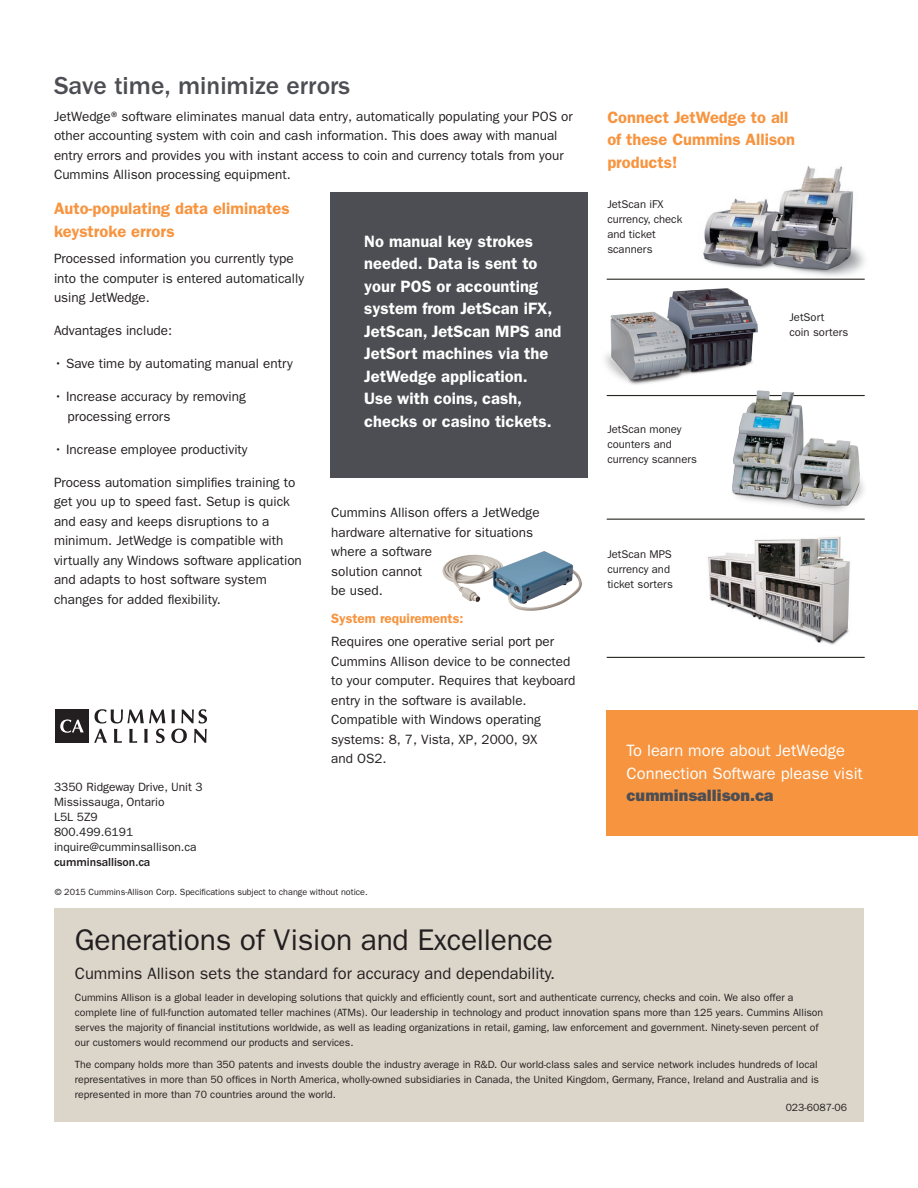
<style>
.page{position:relative;width:918px;height:1188px;background:#fff}
.page>*{position:absolute;margin:0;border:0;box-sizing:border-box;transform-origin:0 0}
.callout_title{font:30px "ITC Franklin Gothic Std";letter-spacing:-.01em;color:#231f20}
.S2___Subhead_2{font:500 25.5px "ITC Franklin Gothic Std";color:#4d4e53}
.S2___Subhead_2-2{font:600 16.5px/22.5px "ITC Franklin Gothic Std";color:#fff}
.CoB2___Call-out_Body{font:16.5px/22.5px "ITC Franklin Gothic Std";color:#fff}
.callout{font:16.5px "ITC Franklin Gothic Std";color:#231f20}
.H3___Headline_3{font:600 16.5px/22.5px "ITC Franklin Gothic Std";color:#f7943f}
.B1___Body_1{font:600 16.5px/22.5px "ITC Franklin Gothic Std";color:#f7943f}
.B1___Body_1-2{font:13.5px/19.5px "ITC Franklin Gothic Std";color:#231f20}
.B1___Body_1-3{font:600 13.5px "ITC Franklin Gothic Std";color:#f7943f}
.AS1___Address_Signat{font:12px/15px "ITC Franklin Gothic Std";color:#231f20}
.C2___Caption_2{font:11.25px/15px "ITC Franklin Gothic Std";color:#231f20}
.callout-2{font:10.5px/15px "ITC Franklin Gothic Std";color:#231f20}
.literature_code{font:10.5px "ITC Franklin Gothic Std";color:#231f20}
.AS2___Address_Signat{font:9px "ITC Franklin Gothic Std";color:#231f20}
.s1{font-weight:500}
.s2{font-family:"ITC Franklin Gothic Std Hvy";color:#4d4e53}
</style>
<div class="page">
<img style="left:703px;top:166px;width:162px;height:113px">
<div style="left:606px;top:711px;width:312px;height:125px;background:#f7943f"></div>
<div style="left:55px;top:908px;width:809px;height:214px;background:#dcd6ca"></div>
<svg style="left:94px;top:709px;width:71px;height:34px"></svg>
<svg style="left:171px;top:709px;width:36px;height:34px"></svg>
<div style="left:55px;top:709px;width:33px;height:34px;background:#231f20"></div>
<svg style="left:60px;top:719px;width:24px;height:14px"></svg>
<div style="left:330px;top:192px;width:258px;height:285px;background:#4d4e53"></div>
<img style="left:442px;top:551px;width:140px;height:60px">
<img style="left:708px;top:536px;width:142px;height:109px">
<hr style="left:607px;top:395px;width:258px;height:1px;background:#272520">
<hr style="left:607px;top:519px;width:258px;height:1px;background:#272520">
<hr style="left:607px;top:657px;width:258px;height:1px;background:#272520">
<hr style="left:607px;top:279px;width:258px;height:1px;background:#272520">
<img style="left:605px;top:278px;width:163px;height:107px">
<img style="left:714px;top:372px;width:151px;height:148px">
<p class="S2___Subhead_2" style="left:54px;top:72px;width:298px">Save time, minimize errors</p>
<p class="B1___Body_1-2" style="left:54px;top:106px;width:520px">JetWedge® software eliminates manual data entry, automatically populating your POS or other accounting system with coin and cash information. This does away with manual entry errors and provides you with instant access to coin and currency totals from your Cummins Allison processing equipment.</p>
<p class="B1___Body_1" style="left:54px;top:197px;width:237px">Auto-populating data eliminates keystroke errors</p>
<p class="B1___Body_1-2" style="left:54px;top:249px;width:252px">Processed information you currently type into the computer is entered automatically using JetWedge.</p>
<p class="B1___Body_1-2" style="left:54px;top:321px;width:120px">Advantages include:</p>
<p class="B1___Body_1-2" style="left:54px;top:354px;width:240px">• Save time by automating manual entry</p>
<p class="B1___Body_1-2" style="left:68px;top:387px;width:180px;text-indent:-14px">• Increase accuracy by removing processing errors</p>
<p class="B1___Body_1-2" style="left:54px;top:439px;width:195px">• Increase employee productivity</p>
<p class="B1___Body_1-2" style="left:54px;top:472px;width:249px">Process automation simplifies training to get you up to speed fast. Setup is quick and easy and keeps disruptions to a minimum. JetWedge is compatible with virtually any Windows software application and adapts to host software system changes for added flexibility.</p>
<p class="AS1___Address_Signat" style="left:54px;top:779px;width:150px">3350 Ridgeway Drive, Unit 3</p>
<p class="AS1___Address_Signat" style="left:54px;top:794px;width:112px">Mississauga, Ontario</p>
<p class="AS1___Address_Signat" style="left:54px;top:809px;width:45px">L5L 5Z9</p>
<p class="AS1___Address_Signat" style="left:54px;top:824px;width:81px">800.499.6191</p>
<p class="AS1___Address_Signat" style="left:54px;top:839px;width:144px">inquire@cumminsallison.ca <span class="s1">cumminsallison.ca</span></p>
<p class="S2___Subhead_2-2" style="left:364px;top:230px;width:199px">No manual key strokes needed. Data is sent to your POS or accounting system from JetScan iFX,<br>JetScan, JetScan MPS and<br>JetSort machines via the<br>JetWedge application.<br>Use with coins, cash, checks or casino tickets.</p>
<p class="B1___Body_1-2" style="left:331px;top:503px;width:210px">Cummins Allison offers a JetWedge hardware alternative for situations where a software<br>solution cannot<br>be used.</p>
<p class="B1___Body_1-3" style="left:331px;top:610px;width:134px">System requirements:</p>
<p class="B1___Body_1-2" style="left:331px;top:632px;width:246px">Requires one operative serial port per Cummins Allison device to be connected to your computer. Requires that keyboard entry in the software is available.<br>Compatible with Windows operating systems: 8, 7, Vista, XP, 2000, 9X<br>and OS2.</p>
<p class="AS2___Address_Signat" style="left:55px;top:887px;width:314px">© 2015 Cummins-Allison Corp. Specifications subject to change without notice.</p>
<p class="H3___Headline_3" style="left:607px;top:106px;width:189px">Connect JetWedge to all of these Cummins Allison products!</p>
<p class="C2___Caption_2" style="left:607px;top:196px;width:76px">JetScan iFX currency, check and ticket scanners</p>
<p class="C2___Caption_2" style="left:607px;top:422px;width:91px">JetScan money counters and currency scanners</p>
<p class="C2___Caption_2" style="left:607px;top:546px;width:67px">JetScan MPS currency and ticket sorters</p>
<p class="C2___Caption_2" style="left:789px;top:310px;width:61px">JetSort<br>coin sorters</p>
<p class="CoB2___Call-out_Body" style="left:627px;top:740px;width:238px">To learn more about JetWedge<br>Connection Software please visit <span class="s2">cumminsallison.ca</span></p>
<p class="callout_title" style="left:75px;top:922px;width:480px">Generations of Vision and Excellence</p>
<p class="callout" style="left:75px;top:964px;width:482px">Cummins Allison sets the standard for accuracy and dependability.</p>
<p class="callout-2" style="left:75px;top:990px;width:750px">Cummins Allison is a global leader in developing solutions that quickly and efficiently count, sort and authenticate currency, checks and coin. We also offer a complete line of full-function automated teller machines (ATMs). Our leadership in technology and product innovation spans more than 125 years. Cummins Allison serves the majority of financial institutions worldwide, as well as leading organizations in retail, gaming, law enforcement and government. Ninety-seven percent of our customers would recommend our products and services.</p>
<p class="callout-2" style="left:75px;top:1057px;width:746px">The company holds more than 350 patents and invests double the industry average in R&amp;D. Our world-class sales and service network includes hundreds of local representatives in more than 50 offices in North America, wholly-owned subsidiaries in Canada, the United Kingdom, Germany, France, Ireland and Australia and is represented in more than 70 countries around the world.</p>
<p class="literature_code" style="left:786px;top:1101px;width:63px">023-6087-06</p>
</div>
